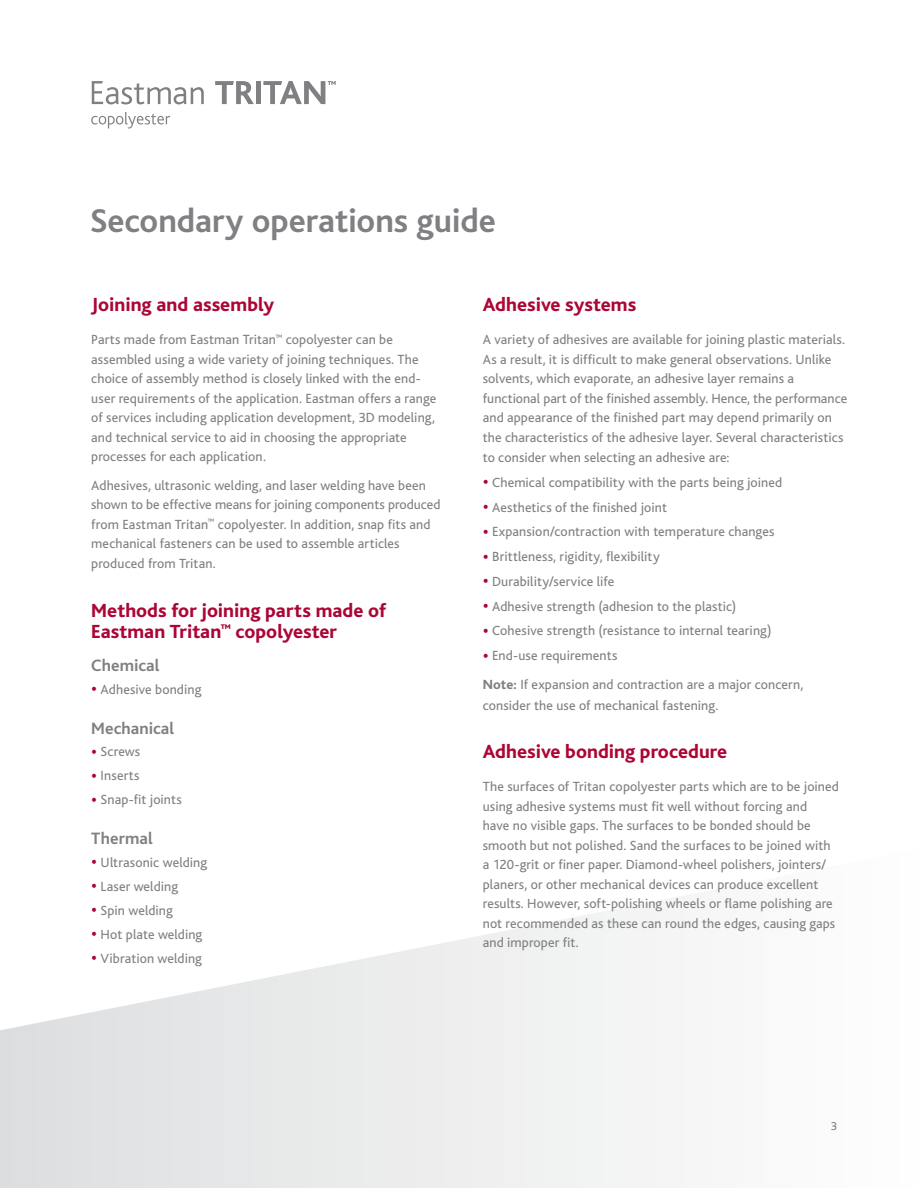
<style>
.page{position:relative;width:918px;height:1188px;background:#fff}
.page>*{position:absolute;margin:0;border:0;box-sizing:border-box;transform-origin:0 0}
.t1{font:700 34.5px "Bliss";letter-spacing:-.005em;color:#807f83}
.head{font:800 19.8px/21.8px "Bliss";color:#ab0635}
.subhead{font:700 17.25px "Bliss";letter-spacing:.005em;color:#807f83}
.body_copy__running_p{font:13.8px/19.5px "Bliss";letter-spacing:.01em;color:#807f83}
.body_copy__running_b{font:13.8px/19.6px "Bliss";letter-spacing:.005em;color:#807f83}
.body_copy__para_befo{font:13.8px/19.5px "Bliss";letter-spacing:.005em;color:#807f83}
.page_numbers{font:12px "Bliss";color:#807f83}
.s1{font-size:19.5px;color:#ab0635}
.s2{font-weight:800}
</style>
<div class="page">
<svg style="left:0;top:901px;width:658px;height:287px"></svg>
<svg style="left:92px;top:81px;width:112px;height:23px"></svg>
<svg style="left:215px;top:81px;width:39px;height:23px"></svg>
<div style="left:256px;top:81px;width:5px;height:23px;background:#807f83"></div>
<svg style="left:263px;top:81px;width:73px;height:23px"></svg>
<svg style="left:91px;top:112px;width:79px;height:16px"></svg>
<p class="t1" style="left:90px;top:202px;width:407px">Secondary operations guide</p>
<p class="head" style="left:91px;top:295px;width:184px">Joining and assembly</p>
<p class="body_copy__running_p" style="left:91px;top:330px;width:347px">Parts made from Eastman Tritan<sup>™</sup> copolyester can be assembled using a wide variety of joining techniques. The choice of assembly method is closely linked with the end&shy;user requirements of the application. Eastman offers a range of services including application development, 3D modeling, and technical service to aid in choosing the appropriate processes for each application.</p>
<p class="body_copy__para_befo" style="left:91px;top:476px;width:351px">Adhesives, ultrasonic welding, and laser welding have been shown to be effective means for joining components produced from Eastman Tritan<sup>™</sup> copolyester. In addition, snap fits and mechanical fasteners can be used to assemble articles produced from Tritan.</p>
<p class="head" style="left:91px;top:600px;width:296px">Methods for joining parts made of<br>Eastman Tritan<sup>™</sup> copolyester</p>
<p class="subhead" style="left:91px;top:656px;width:70px">Chemical</p>
<p class="body_copy__para_befo" style="left:91px;top:680px;width:112px"><span class="s1">•</span> Adhesive bonding</p>
<p class="subhead" style="left:91px;top:719px;width:84px">Mechanical</p>
<p class="body_copy__running_b" style="left:91px;top:742px;width:51px"><span class="s1">•</span> Screws</p>
<p class="body_copy__running_b" style="left:91px;top:766px;width:50px"><span class="s1">•</span> Inserts</p>
<p class="body_copy__para_befo" style="left:91px;top:790px;width:92px"><span class="s1">•</span> Snap-fit joints</p>
<p class="subhead" style="left:91px;top:830px;width:63px">Thermal</p>
<p class="body_copy__running_b" style="left:91px;top:853px;width:117px"><span class="s1">•</span> Ultrasonic welding</p>
<p class="body_copy__running_b" style="left:91px;top:877px;width:88px"><span class="s1">•</span> Laser welding</p>
<p class="body_copy__running_b" style="left:91px;top:901px;width:83px"><span class="s1">•</span> Spin welding</p>
<p class="body_copy__running_b" style="left:91px;top:925px;width:113px"><span class="s1">•</span> Hot plate welding</p>
<p class="body_copy__running_b" style="left:91px;top:949px;width:112px"><span class="s1">•</span> Vibration welding</p>
<p class="head" style="left:483px;top:295px;width:155px">Adhesive systems</p>
<p class="body_copy__running_b" style="left:483px;top:330px;width:366px">A variety of adhesives are available for joining plastic materials.<br>As a result, it is difficult to make general observations. Unlike solvents, which evaporate, an adhesive layer remains a functional part of the finished assembly. Hence, the performance and appearance of the finished part may depend primarily on the characteristics of the adhesive layer. Several characteristics to consider when selecting an adhesive are:</p>
<p class="body_copy__running_b" style="left:483px;top:473px;width:301px"><span class="s1">•</span> Chemical compatibility with the parts being joined</p>
<p class="body_copy__running_b" style="left:483px;top:498px;width:186px"><span class="s1">•</span> Aesthetics of the finished joint</p>
<p class="body_copy__running_b" style="left:483px;top:522px;width:293px"><span class="s1">•</span> Expansion/contraction with temperature changes</p>
<p class="body_copy__running_b" style="left:483px;top:547px;width:179px"><span class="s1">•</span> Brittleness, rigidity, flexibility</p>
<p class="body_copy__running_b" style="left:483px;top:572px;width:133px"><span class="s1">•</span> Durability/service life</p>
<p class="body_copy__running_b" style="left:483px;top:597px;width:255px"><span class="s1">•</span> Adhesive strength (adhesion to the plastic)</p>
<p class="body_copy__running_b" style="left:483px;top:621px;width:290px"><span class="s1">•</span> Cohesive strength (resistance to internal tearing)</p>
<p class="body_copy__running_p" style="left:483px;top:646px;width:136px"><span class="s1">•</span> End-use requirements</p>
<p class="body_copy__para_befo" style="left:483px;top:675px;width:322px;line-height:20.2px"><span class="s2">Note:</span> If expansion and contraction are a major concern, consider the use of mechanical fastening.</p>
<p class="head" style="left:483px;top:742px;width:246px">Adhesive bonding procedure</p>
<p class="body_copy__running_p" style="left:483px;top:777px;width:358px">The surfaces of Tritan copolyester parts which are to be joined using adhesive systems must fit well without forcing and<br>have no visible gaps. The surfaces to be bonded should be smooth but not polished. Sand the surfaces to be joined with a 120-grit or finer paper. Diamond-wheel polishers, jointers/ planers, or other mechanical devices can produce excellent results. However, soft-polishing wheels or flame polishing are not recommended as these can round the edges, causing gaps and improper fit.</p>
<p class="page_numbers" style="left:831px;top:1119px;width:8px">3</p>
</div>
